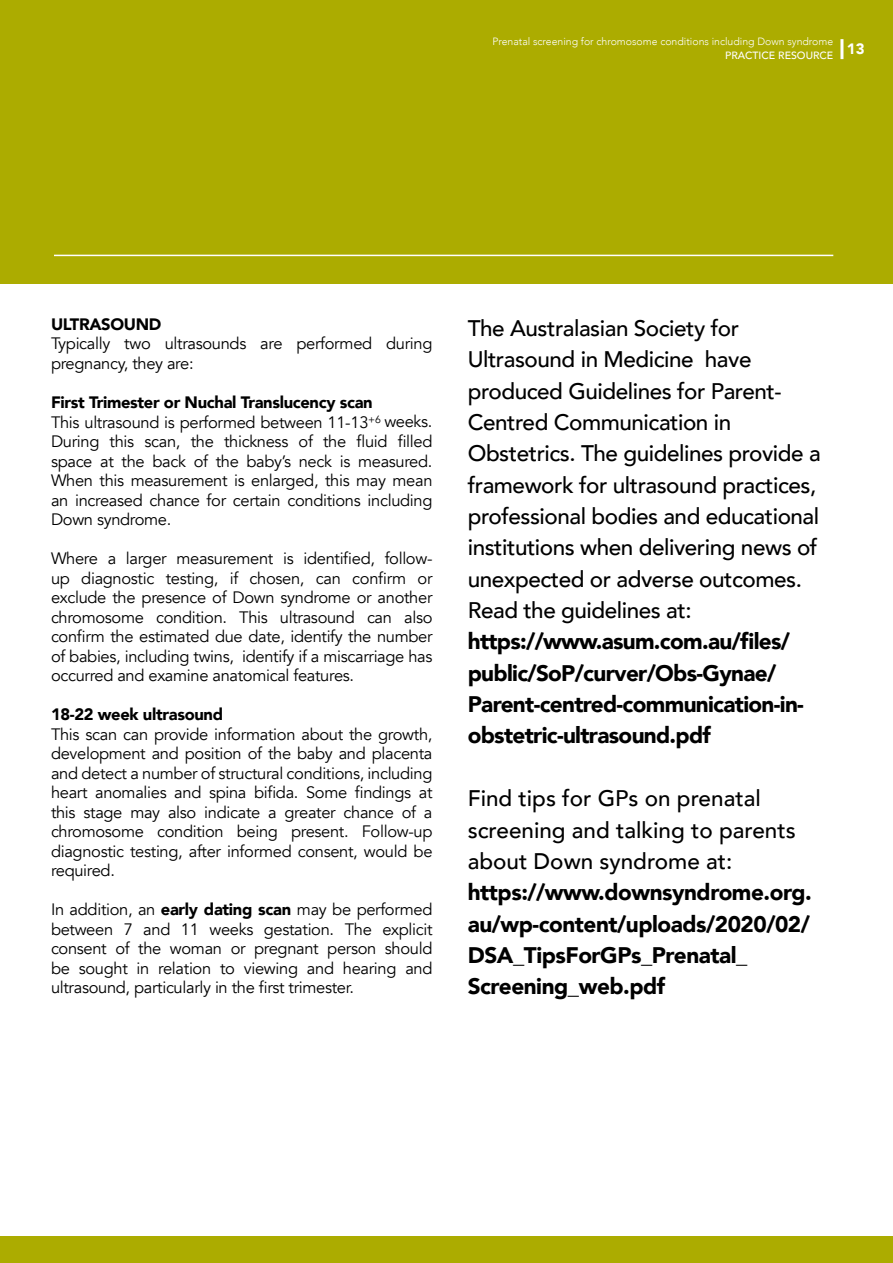
<style>
.page{position:relative;width:893px;height:1263px;background:#fff}
.page>*{position:absolute;margin:0;border:0;box-sizing:border-box;transform-origin:0 0}
.t1{font:500 22.5px/31.3px "Avenir";letter-spacing:-.02em;color:#000}
.t2{font:900 22.5px/31.3px "Avenir";letter-spacing:-.03em;color:#000}
.t3{font:500 22.5px/31.3px "Avenir";color:#000}
.t4{font:16.5px/19.5px "Avenir";letter-spacing:-.02em;color:#000;text-align:justify}
.t5{font:900 16.5px "Avenir";letter-spacing:-.02em;color:#000}
.t6{font:900 15px "Avenir";color:#fff}
.t7{font:300 10.5px "Avenir";color:#fff}
.t8{font:500 10.5px "Avenir";color:#fff}
.s1{font-weight:900}
</style>
<div class="page">
<div style="left:0;top:0;width:893px;height:284px;background:#acac00"></div>
<hr style="left:54px;top:255px;width:779px;height:1px;background:#fff">
<hr style="left:840px;top:39px;width:3px;height:20px;background:#fff">
<div style="left:0;top:1236px;width:893px;height:27px;background:#acac00"></div>
<p class="t7" style="left:492px;top:35px;width:342px">Prenatal screening for chromosome conditions including Down syndrome</p>
<p class="t8" style="left:725px;top:46px;width:110px">PRACTICE RESOURCE</p>
<p class="t6" style="left:847px;top:36px;width:19px">13</p>
<p class="t5" style="left:51px;top:310px;width:112px">ULTRASOUND</p>
<p class="t4" style="left:51px;top:334px;width:383px">Typically two ultrasounds are performed during pregnancy, they are:</p>
<p class="t4" style="left:51px;top:393px;width:383px;text-align:left"><span class="s1">First Trimester or Nuchal Translucency scan<br></span>This ultrasound is performed between 11-13<sup>+6</sup> weeks.<br>During this scan, the thickness of the fluid filled space at the back of the baby’s neck is measured.<br>When this measurement is enlarged, this may mean an increased chance for certain conditions including Down syndrome.</p>
<p class="t4" style="left:51px;top:549px;width:383px">Where a larger measurement is identified, follow&shy;up diagnostic testing, if chosen, can confirm or exclude the presence of Down syndrome or another chromosome condition. This ultrasound can also confirm the estimated due date, identify the number of babies, including twins, identify if a miscarriage has occurred and examine anatomical features.</p>
<p class="t5" style="left:51px;top:700px;width:174px">18-22 week ultrasound</p>
<p class="t4" style="left:51px;top:724px;width:383px">This scan can provide information about the growth, development and position of the baby and placenta and detect a number of structural conditions, including heart anomalies and spina bifida. Some findings at this stage may also indicate a greater chance of a chromosome condition being present. Follow-up diagnostic testing, after informed consent, would be required.</p>
<p class="t4" style="left:51px;top:900px;width:383px">In addition, an <span class="s1">early dating scan</span> may be performed between 7 and 11 weeks gestation. The explicit consent of the woman or pregnant person should be sought in relation to viewing and hearing and ultrasound, particularly in the first trimester.</p>
<p class="t1" style="left:468px;top:311px;width:354px">The Australasian Society for<br>Ultrasound in Medicine have produced Guidelines for Parent-<br>Centred Communication in<br>Obstetrics. The guidelines provide a framework for ultrasound practices, professional bodies and educational institutions when delivering news of unexpected or adverse outcomes.<br>Read the guidelines at:</p>
<h1 class="t2" style="left:468px;top:625px;width:338px">https://www.asum.com.au/files/ public/SoP/curver/Obs-Gynae/ Parent-centred-communication-in&shy;obstetric-ultrasound.pdf</h1>
<h1 class="t3" style="left:468px;top:781px;width:330px">Find tips for GPs on prenatal screening and talking to parents about Down syndrome at:</h1>
<h1 class="t2" style="left:468px;top:876px;width:345px">https://www.downsyndrome.org. au/wp-content/uploads/2020/02/<br>DSA_TipsForGPs_Prenatal_<br>Screening_web.pdf</h1>
</div>
